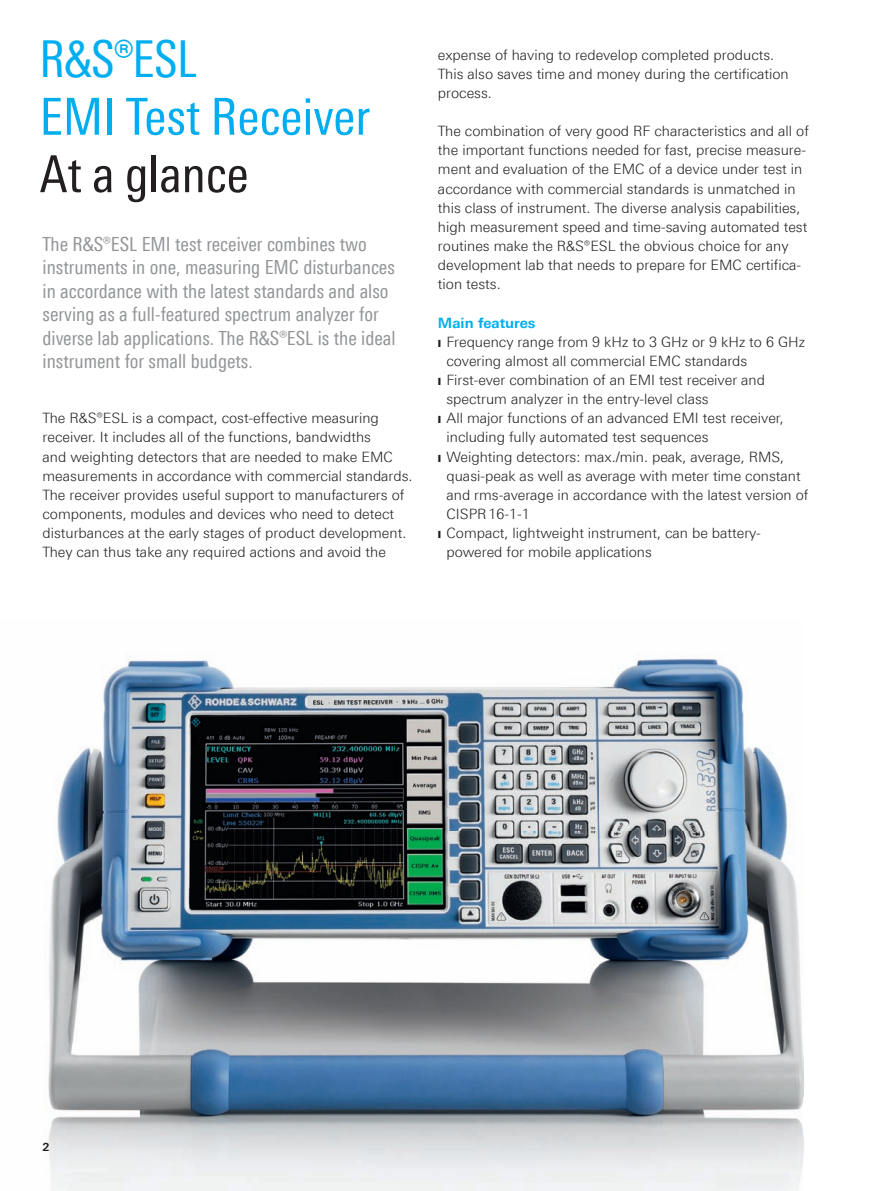
<style>
.page{position:relative;width:893px;height:1191px;background:#fff}
.page>*{position:absolute;margin:0;border:0;box-sizing:border-box;transform-origin:0 0}
.t1{font:51px/57.4px "Linotype Univers 420 Cn";color:#00aeef;scale:.95 1}
.t2{font:51px "Linotype Univers 420 Cn";color:#231f20}
.t3{font:19.5px/23.4px "Linotype Univers 420 Cn";color:#939598}
.t4{font:300 14.25px/19.2px "Linotype Univers 330";color:#231f20}
.t5{font:700 14.25px "Linotype Univers 630";color:#00aeef}
.t6{font:700 11.25px "Linotype Univers 630";color:#231f20}
</style>
<div class="page">
<img style="left:48px;top:658px;width:756px;height:533px">
<h1 class="t1" style="left:40px;top:30px;width:350px">R&amp;S®ESL<br>EMI Test Receiver</h1>
<h1 class="t2" style="left:40px;top:144px;width:211px">At a glance</h1>
<p class="t3" style="left:43px;top:232px;width:355px">The R&amp;S®ESL EMI test receiver combines two instruments in one, measuring EMC disturbances in accordance with the latest standards and also serving as a full-featured spectrum analyzer for diverse lab applications. The R&amp;S®ESL is the ideal instrument for small budgets.</p>
<p class="t4" style="left:43px;top:408px;width:372px">The R&amp;S®ESL is a compact, cost-effective measuring receiver. It includes all of the functions, bandwidths<br>and weighting detectors that are needed to make EMC measurements in accordance with commercial standards.<br>The receiver provides useful support to manufacturers of components, modules and devices who need to detect disturbances at the early stages of product development.<br>They can thus take any required actions and avoid the</p>
<p class="t4" style="left:438px;top:45px;width:352px">expense of having to redevelop completed products.<br>This also saves time and money during the certification process.</p>
<p class="t4" style="left:438px;top:121px;width:372px">The combination of very good RF characteristics and all of the important functions needed for fast, precise measure&shy;ment and evaluation of the EMC of a device under test in accordance with commercial standards is unmatched in this class of instrument. The diverse analysis capabilities, high measurement speed and time-saving automated test routines make the R&amp;S®ESL the obvious choice for any development lab that needs to prepare for EMC certifica&shy;tion tests.</p>
<p class="t5" style="left:438px;top:314px;width:99px">Main features</p>
<p class="t4" style="left:446px;top:332px;width:363px">Frequency range from 9 kHz to 3 GHz or 9 kHz to 6 GHz covering almost all commercial EMC standards First-ever combination of an EMI test receiver and spectrum analyzer in the entry-level class<br>All major functions of an advanced EMI test receiver, including fully automated test sequences<br>Weighting detectors: max./min. peak, average, RMS, quasi-peak as well as average with meter time constant and rms-average in accordance with the latest version of CISPR 16-1-1<br>Compact, lightweight instrument, can be battery&shy;powered for mobile applications</p>
<p class="t6" style="left:43px;top:1139px;width:9px">2</p>
</div>
